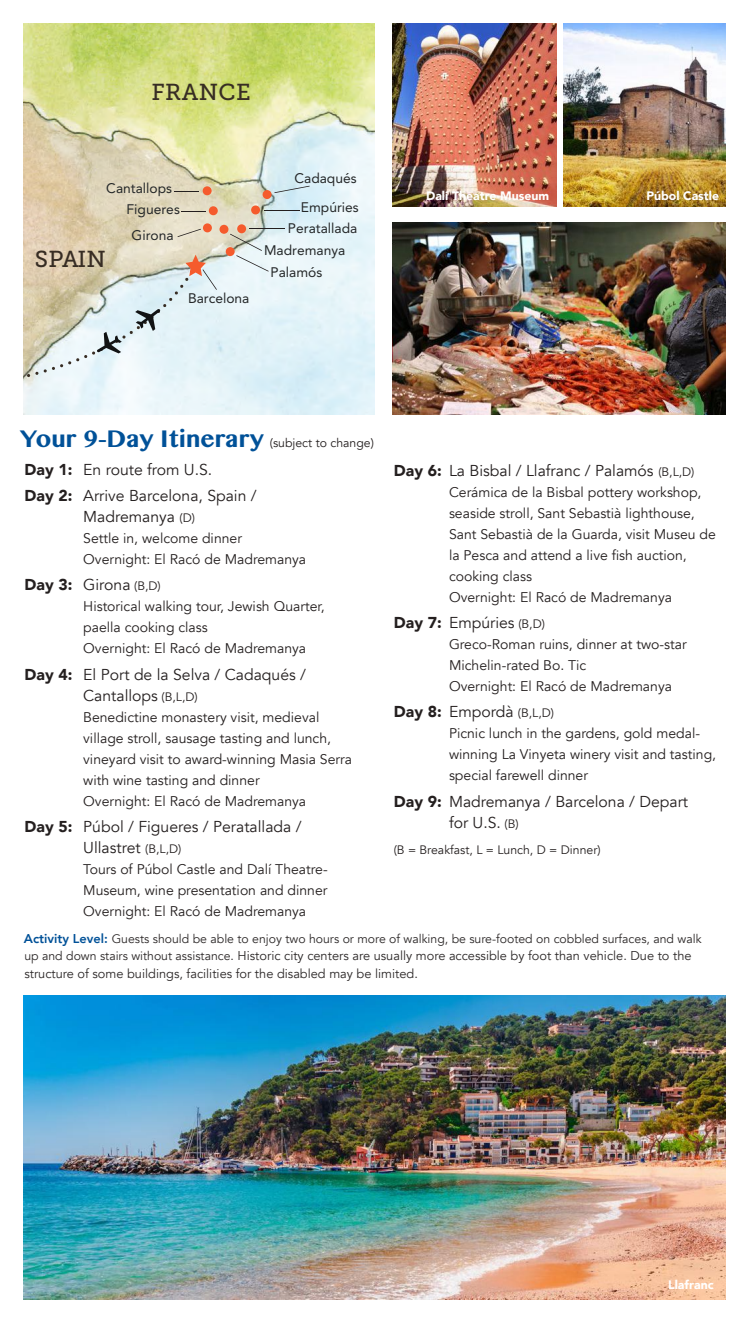
<style>
.page{position:relative;width:749px;height:1323px;background:#fff}
.page>*{position:absolute;margin:0;border:0;box-sizing:border-box;transform-origin:0 0}
.t1{font:700 28px "Khmer MN";color:#005198}
.t2{font:22.93px "Museo Slab 500";letter-spacing:.02em;color:#372d24}
.t3{font:15.75px/21px "Avenir";color:#241f1f}
.t4{font:14px/21px "Avenir";color:#241f1f}
.t5{font:13.83px "Avenir";color:#242728}
.t6{font:12.78px/17.5px "Avenir";color:#2c2828}
.t7{font:12.25px "Avenir";color:#2c2828}
.t8{font:12.25px "Avenir";color:#241f1f}
.t9{font:900 12.25px "Avenir";color:#fff}
.s1{font-weight:900}
.s2{font-size:12.25px}
.s3{font-weight:800;font-size:12.78px;color:#005198}
</style>
<div class="page">
<img style="left:24px;top:995px;width:700px;height:304px">
<img style="left:392px;top:222px;width:333px;height:193px">
<img style="left:392px;top:24px;width:164px;height:182px">
<img style="left:563px;top:24px;width:162px;height:182px">
<img style="left:24px;top:24px;width:350px;height:390px">
<div style="left:219px;top:225px;width:9px;height:9px;background:#f55b2d;border-radius:50%"></div>
<div style="left:209px;top:206px;width:9px;height:9px;background:#f55b2d;border-radius:50%"></div>
<div style="left:203px;top:223px;width:9px;height:9px;background:#f55b2d;border-radius:50%"></div>
<div style="left:237px;top:224px;width:9px;height:9px;background:#f55b2d;border-radius:50%"></div>
<svg style="left:225px;top:247px;width:9px;height:9px"></svg>
<div style="left:251px;top:206px;width:9px;height:8px;background:#f55b2d;border-radius:50%"></div>
<div style="left:202px;top:186px;width:9px;height:9px;background:#f55b2d;border-radius:50%"></div>
<div style="left:262px;top:190px;width:9px;height:9px;background:#f55b2d;border-radius:50%"></div>
<svg style="left:274px;top:186px;width:35px;height:7px"></svg>
<hr style="left:264px;top:210px;width:36px;height:1px;background:#241f1f">
<hr style="left:249px;top:229px;width:36px;height:1px;background:#241f1f">
<svg style="left:230px;top:234px;width:38px;height:38px"></svg>
<svg style="left:177px;top:229px;width:24px;height:8px"></svg>
<svg style="left:181px;top:211px;width:25px;height:1px"></svg>
<svg style="left:175px;top:191px;width:24px;height:1px"></svg>
<svg style="left:24px;top:255px;width:193px;height:141px;background:#dbe0d9"></svg>
<h2 class="t2" style="left:151px;top:79px;width:101px">FRANCE</h2>
<p class="t5" style="left:106px;top:177px;width:67px">Cantallops</p>
<p class="t5" style="left:126px;top:198px;width:55px">Figueres</p>
<h2 class="t2" style="left:35px;top:247px;width:72px">SPAIN</h2>
<p class="t5" style="left:131px;top:224px;width:43px">Girona</p>
<p class="t5" style="left:188px;top:287px;width:63px">Barcelona</p>
<p class="t5" style="left:294px;top:167px;width:64px">Cadaqués</p>
<p class="t5" style="left:301px;top:196px;width:59px">Empúries</p>
<p class="t5" style="left:288px;top:217px;width:71px">Peratallada</p>
<p class="t5" style="left:270px;top:261px;width:53px">Palamós</p>
<p class="t5" style="left:264px;top:239px;width:83px">Madremanya</p>
<p class="t9" style="left:426px;top:185px;width:124px">Dalí Theatre-Museum</p>
<p class="t9" style="left:646px;top:185px;width:74px">Púbol Castle</p>
<h1 class="t1" style="left:20px;top:421px;width:245px">Your 9-Day Itinerary</h1>
<p class="t3" style="left:25px;top:457px;width:233px;line-height:26.2px"><span class="s1">Day 1:</span> En route from U.S.<br><span class="s1">Day 2:</span> Arrive Barcelona, Spain /</p>
<p class="t3" style="left:83px;top:506px;width:113px">Madremanya <span class="s2">(D)</span></p>
<p class="t4" style="left:83px;top:528px;width:224px">Settle in, welcome dinner<br>Overnight: El Racó de Madremanya</p>
<p class="t3" style="left:25px;top:575px;width:138px"><span class="s1">Day 3:</span> Girona <span class="s2">(B,D)</span></p>
<p class="t4" style="left:83px;top:596px;width:243px">Historical walking tour, Jewish Quarter, paella cooking class<br>Overnight: El Racó de Madremanya</p>
<p class="t3" style="left:83px;top:664px;width:224px;text-indent:-59px"><span class="s1">Day 4:</span> El Port de la Selva / Cadaqués /<br>Cantallops <span class="s2">(B,L,D)</span></p>
<p class="t4" style="left:83px;top:707px;width:270px">Benedictine monastery visit, medieval village stroll, sausage tasting and lunch, vineyard visit to award-winning Masia Serra with wine tasting and dinner<br>Overnight: El Racó de Madremanya</p>
<p class="t3" style="left:83px;top:816px;width:220px;text-indent:-59px"><span class="s1">Day 5:</span> Púbol / Figueres / Peratallada /<br>Ullastret <span class="s2">(B,L,D)</span></p>
<p class="t4" style="left:83px;top:859px;width:246px;text-align:justify">Tours of Púbol Castle and Dalí Theatre-Museum, wine presentation and dinner Overnight: El Racó de Madremanya</p>
<p class="t7" style="left:24px;top:931px;width:679px"><span class="s3">Activity Level:</span> Guests should be able to enjoy two hours or more of walking, be sure-footed on cobbled surfaces, and walk</p>
<p class="t6" style="left:24px;top:947px;width:668px"><span class="s2">up and down stairs without assistance.</span> Historic city centers are usually more accessible by foot than vehicle. Due to the structure of some buildings, facilities for the disabled may be limited.</p>
<p class="t8" style="left:270px;top:436px;width:105px">(subject to change)</p>
<p class="t3" style="left:393px;top:460px;width:302px"><span class="s1">Day 6:</span> La Bisbal / Llafranc / Palamós <span class="s2">(B,L,D)</span></p>
<p class="t4" style="left:448px;top:482px;width:268px">Cerámica de la Bisbal pottery workshop, seaside stroll, Sant Sebastià lighthouse, Sant Sebastià de la Guarda, visit Museu de la Pesca and attend a live fish auction, cooking class<br>Overnight: El Racó de Madremanya</p>
<p class="t3" style="left:393px;top:612px;width:152px"><span class="s1">Day 7:</span> Empúries <span class="s2">(B,D)</span></p>
<p class="t4" style="left:448px;top:634px;width:239px">Greco-Roman ruins, dinner at two-star<br>Michelin-rated Bo. Tic<br>Overnight: El Racó de Madremanya</p>
<p class="t3" style="left:393px;top:702px;width:161px"><span class="s1">Day 8:</span> Empordà <span class="s2">(B,L,D)</span></p>
<p class="t4" style="left:448px;top:723px;width:268px">Picnic lunch in the gardens, gold medal&shy;winning La Vinyeta winery visit and tasting, special farewell dinner</p>
<p class="t3" style="left:448px;top:791px;width:240px;text-indent:-55px"><span class="s1">Day 9:</span> Madremanya / Barcelona / Depart for U.S. <span class="s2">(B)</span></p>
<p class="t8" style="left:393px;top:842px;width:208px">(B = Breakfast, L = Lunch, D = Dinner)</p>
<p class="t9" style="left:667px;top:1274px;width:47px">Llafranc</p>
</div>
